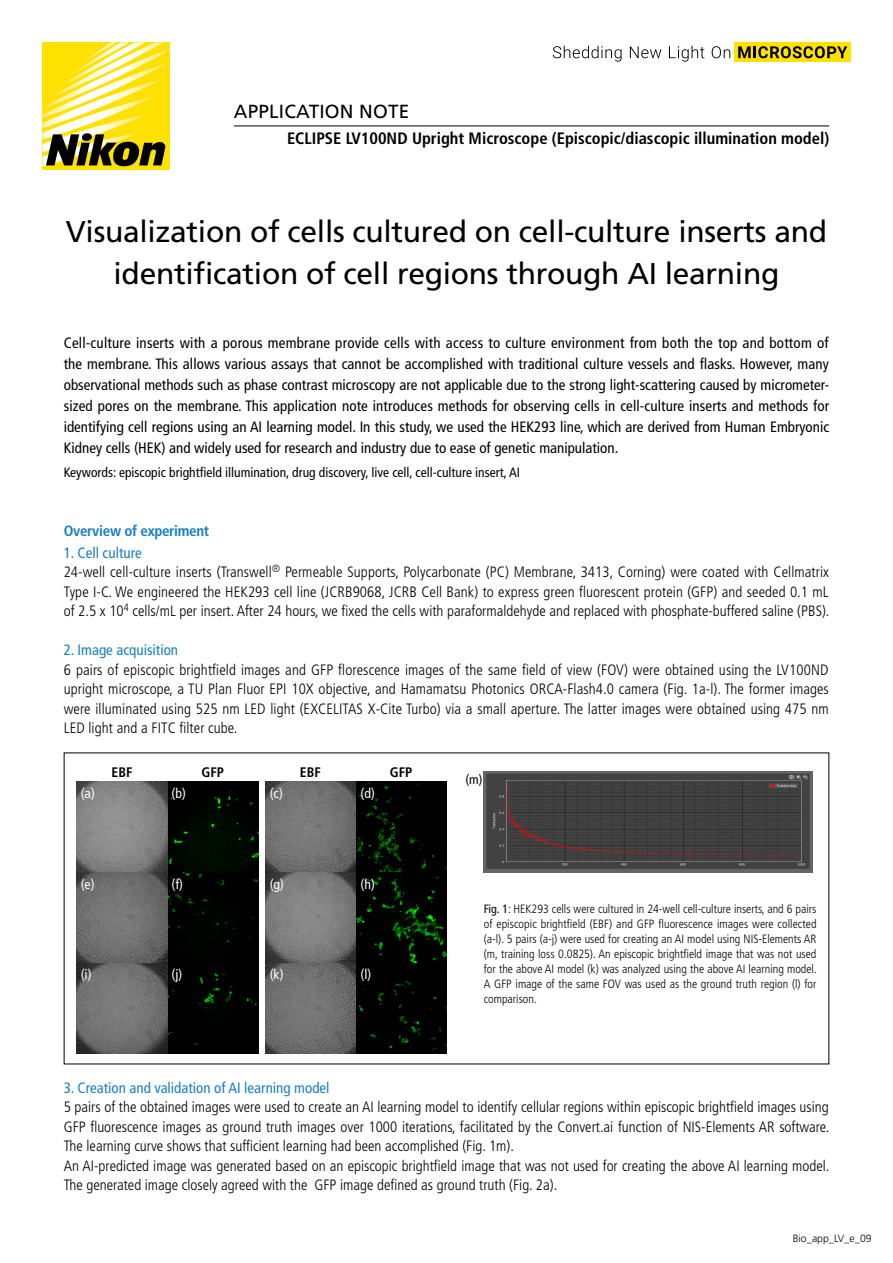
<style>
.page{position:relative;width:893px;height:1263px;background:#fff}
.page>*{position:absolute;margin:0;border:0;box-sizing:border-box;transform-origin:0 0}
.t1{font:30px/42px "Frutiger LT Std";letter-spacing:-.01em;color:#000;text-align:center}
.t2{font:18.9px "Frutiger LT Std";letter-spacing:.01em;color:#000}
.t3{font:700 condensed 16.5px "Frutiger LT Std";color:#000}
.t4{font:300 condensed 15px/19.5px "Frutiger LT Std";color:#000}
.t5{font:condensed 15px/21px "Frutiger LT Std";letter-spacing:.005em;color:#000}
.t6{font:condensed 15px "Frutiger LT Std";color:#187fc4}
.t7{font:700 condensed 15px "Frutiger LT Std";letter-spacing:-.02em;color:#187fc4}
.t8{font:condensed 13.8px "Frutiger LT Std";color:#fff}
.t9{font:700 condensed 13.8px "Frutiger LT Std";color:#000}
.t10{font:condensed 13.5px "Frutiger LT Std";color:#000}
.t11{font:condensed 13.35px "Frutiger LT Std";color:#000}
.t12{font:300 condensed 12px/15px "Frutiger LT Std";color:#000;text-align:justify}
.t13{font:300 10.5px "Frutiger LT Std";color:#000}
.t14{font:300 condensed 10.5px "Frutiger LT Std";color:#000}
.s1{font-weight:400}
</style>
<div class="page">
<img style="left:265px;top:782px;width:181px;height:271px">
<img style="left:77px;top:782px;width:181px;height:271px">
<div style="left:734px;top:43px;width:116px;height:19px;background:#ffe100"></div>
<svg style="left:553px;top:46px;width:69px;height:16px"></svg>
<svg style="left:630px;top:46px;width:31px;height:12px"></svg>
<svg style="left:669px;top:46px;width:35px;height:16px"></svg>
<svg style="left:712px;top:46px;width:18px;height:12px"></svg>
<svg style="left:738px;top:46px;width:109px;height:12px"></svg>
<div style="left:43px;top:43px;width:127px;height:127px;background:#ffe100"></div>
<svg style="left:43px;top:43px;width:127px;height:124px"></svg>
<hr style="left:234px;top:126px;width:595px;height:1px;background:#000">
<img style="left:483px;top:772px;width:330px;height:100px">
<p class="t2" style="left:234px;top:101px;width:177px">APPLICATION NOTE</p>
<p class="t3" style="left:287px;top:129px;width:544px">ECLIPSE LV100ND Upright Microscope (Episcopic/diascopic illumination model(</p>
<h1 class="t1" style="left:66px;top:210px;width:763px">Visualization of cells cultured on cell-culture inserts and identification of cell regions through AI learning</h1>
<p class="t5" style="left:64px;top:333px;width:766px">Cell-culture inserts with a porous membrane provide cells with access to culture environment from both the top and bottom of the membrane. This allows various assays that cannot be accomplished with traditional culture vessels and flasks. However, many</p>
<p class="t5" style="left:64px;top:396px;width:767px">sized pores on the membrane. This application note introduces methods for observing cells in cell-culture inserts and methods for</p>
<p class="t5" style="left:64px;top:375px;width:767px">observational methods such as phase contrast microscopy are not applicable due to the strong light-scattering caused by micrometer-</p>
<p class="t5" style="left:64px;top:417px;width:767px">identifying cell regions using an AI learning model In. this study, we used the HEK293 line, which are derived from Human Embryonic<br>Kidney cells (HEK) and widely used for research and industry due to ease of genetic manipulation.</p>
<p class="t10" style="left:64px;top:465px;width:458px">Keywords: episcopic brightfield illumination, drug discovery, live cell, cell-culture insert,AI</p>
<p class="t7" style="left:64px;top:521px;width:147px">Overview of experiment</p>
<p class="t6" style="left:64px;top:544px;width:79px">1. Cell culture</p>
<p class="t14" style="left:272px;top:563px;width:10px">®</p>
<p class="t4" style="left:64px;top:562px;width:767px">24-well cell-culture inserts (Transwell<br>Type .C- I We engineered the HEK293 cell line (JCRB9068, JCRB Cell Bank) to express green fluorescent protein (GFP) and seeded 0.1 mL of 2.5 x 10<sup>4</sup> cells/mL per insert.After 24 hours, we fixed the cells with paraformaldehyde and replaced with phosphate-buffered saline (PBS .(</p>
<p class="t6" style="left:64px;top:641px;width:116px">2. Image acquisition</p>
<p class="t4" style="left:64px;top:660px;width:767px;text-align:justify">6 pairs of episcopic brightfield images and GFP florescence images of the same field of view (FOV) were obtained using the LV100ND upright microscope a, TU Plan Fluor EPI 10X objective, and Hamamatsu Photonics ORCA-Flash4.0 camera (Fig .)l-a1. The former images were illuminated using 525 nm LED light (EXCELITAS -X Cite Turbo) via a small aperture. The latter images were obtained using 475 nm LED light and a FITC filter cube.</p>
<p class="t4" style="left:285px;top:562px;width:545px">Permeable Supports, Polycarbonate (PC) Membrane, 3413, Corning) were coated with Cellmatrix</p>
<p class="t9" style="left:111px;top:764px;width:22px">EBF</p>
<p class="t9" style="left:201px;top:764px;width:24px">GFP</p>
<p class="t9" style="left:300px;top:764px;width:22px">EBF</p>
<p class="t9" style="left:390px;top:764px;width:24px">GFP</p>
<p class="t11" style="left:465px;top:771px;width:18px">m( (</p>
<p class="t8" style="left:81px;top:785px;width:16px">a( )</p>
<p class="t8" style="left:172px;top:785px;width:16px">b( )</p>
<p class="t8" style="left:270px;top:785px;width:15px">( (c</p>
<p class="t8" style="left:361px;top:785px;width:16px">( (d</p>
<p class="t8" style="left:81px;top:876px;width:15px">e( )</p>
<p class="t8" style="left:172px;top:876px;width:13px">f( )</p>
<p class="t8" style="left:270px;top:876px;width:16px">( (g</p>
<p class="t8" style="left:361px;top:876px;width:16px">( (h</p>
<p class="t8" style="left:81px;top:966px;width:12px">i( )</p>
<p class="t8" style="left:172px;top:966px;width:12px">j( )</p>
<p class="t8" style="left:270px;top:966px;width:15px">( (k</p>
<p class="t8" style="left:361px;top:966px;width:12px">( (l</p>
<p class="t12" style="left:484px;top:901px;width:335px"><span class="s1">Fig. 1</span>: HEK293 cells were cultured in 24-well cell-culture inserts, and 6 pairs of episcopic brightfield (EBF) and GFP fluorescence images were collected<br>5.)l-a( pairs ) j-a( were used for creating an AI model using NIS-Elements AR m( , training loss 0.0825 .) An episcopic brightfield image that was not used for the above AI model k( ) was analyzed using the above AI learning model.<br>A GFP image of the same FOV was used as the ground truth region ) l( for comparison.</p>
<p class="t6" style="left:64px;top:1079px;width:267px">3. Creation and validation of AI learning model</p>
<p class="t4" style="left:64px;top:1097px;width:766px">5 pairs of the obtained images were used to create an AI learning model to identify cellular regions within episcopic brightfield images using</p>
<p class="t4" style="left:64px;top:1117px;width:767px">GFP fluorescence images as ground truth images over 1000 iterations, facilitated by the Convert.ai function of NIS-Elements AR software.</p>
<p class="t4" style="left:64px;top:1136px;width:452px">The learning curve shows that sufficient learning had been accomplished (Fig m1. . (</p>
<p class="t4" style="left:64px;top:1156px;width:767px">An AI-predicted image was generated based on an episcopic brightfield image that was not used for creating the above AI learning model.</p>
<p class="t4" style="left:315px;top:1175px;width:244px">GFP image defined as ground truth ( F i g . (a2.</p>
<p class="t4" style="left:64px;top:1175px;width:245px">The generated image closely agreed with the</p>
<p class="t13" style="left:793px;top:1232px;width:80px">Bio_app_ L V _e_ 0 9</p>
</div>
